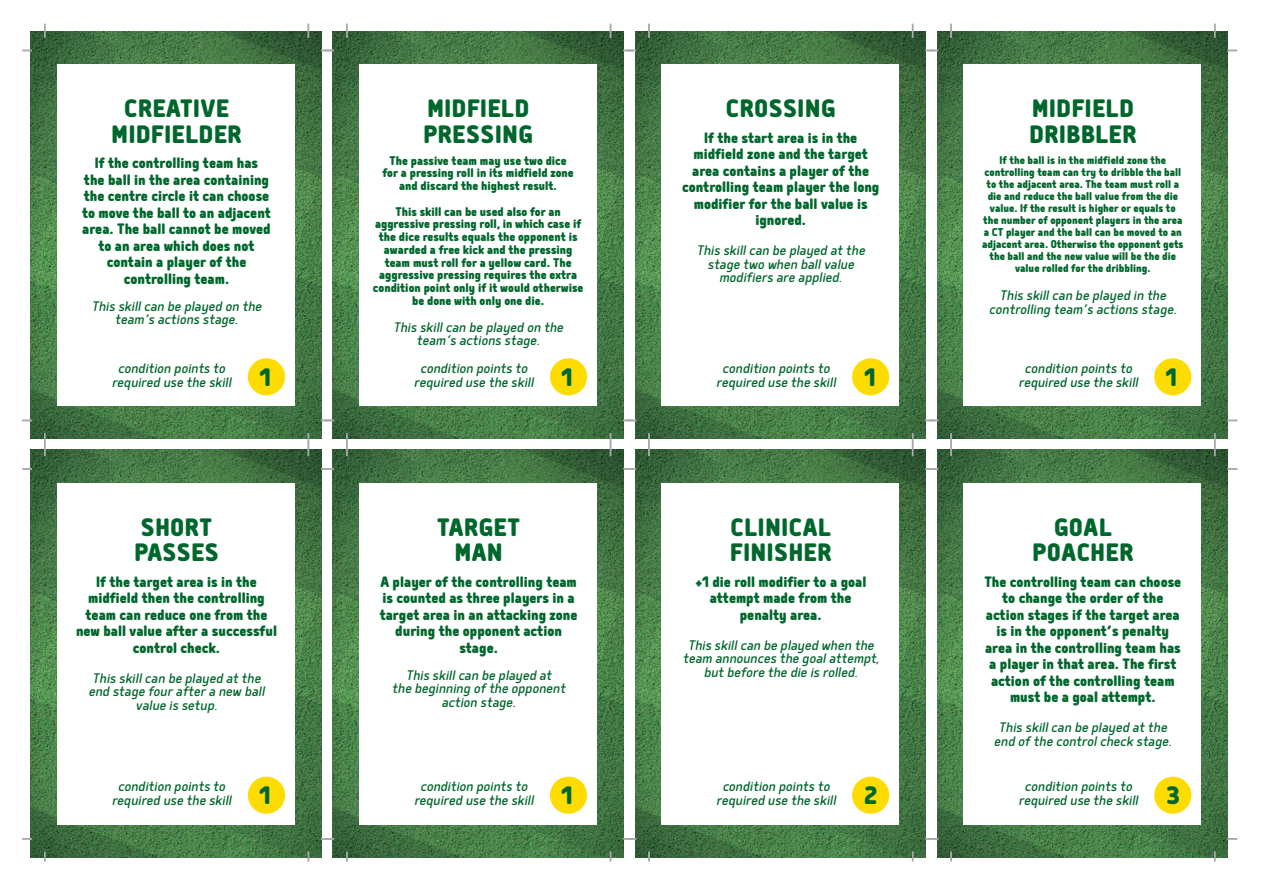
<style>
.page{position:relative;width:1263px;height:893px;background:#fff}
.page>*{position:absolute;margin:0;border:0;box-sizing:border-box;transform-origin:0 0}
.t1{font:900 30px/25.5px "Delm";letter-spacing:.025em;color:#00672c}
.t2{font:900 18px/16.5px "Delm";color:#00672c;text-align:center}
.t3{font:16.5px/13.5px "Delm Book Oblicua";color:#00672c;text-align:center}
.t4{font:900 15px/12.8px "Delm";color:#00672c;text-align:center}
.t5{font:900 13.5px/12px "Delm";color:#00672c;text-align:center}
</style>
<div class="page">
<img style="left:31px;top:31px;width:290px;height:408px">
<div style="left:57px;top:64px;width:238px;height:342px;background:#fff"></div>
<svg style="left:44px;top:24px;width:2px;height:14px"></svg>
<svg style="left:308px;top:24px;width:1px;height:14px"></svg>
<div style="left:248px;top:358px;width:37px;height:37px;background:#ffdc01;border-radius:50%"></div>
<img style="left:333px;top:31px;width:290px;height:408px">
<div style="left:359px;top:64px;width:238px;height:342px;background:#fff"></div>
<svg style="left:321px;top:50px;width:13px;height:1px"></svg>
<svg style="left:321px;top:420px;width:13px;height:1px"></svg>
<svg style="left:346px;top:24px;width:2px;height:14px"></svg>
<svg style="left:610px;top:24px;width:1px;height:14px"></svg>
<div style="left:550px;top:358px;width:37px;height:37px;background:#ffdc01;border-radius:50%"></div>
<img style="left:635px;top:31px;width:290px;height:408px">
<div style="left:661px;top:64px;width:238px;height:342px;background:#fff"></div>
<svg style="left:623px;top:50px;width:13px;height:1px"></svg>
<svg style="left:623px;top:420px;width:13px;height:1px"></svg>
<svg style="left:648px;top:24px;width:2px;height:14px"></svg>
<svg style="left:912px;top:24px;width:1px;height:14px"></svg>
<div style="left:852px;top:358px;width:37px;height:37px;background:#ffdc01;border-radius:50%"></div>
<img style="left:937px;top:31px;width:290px;height:408px">
<div style="left:964px;top:64px;width:237px;height:342px;background:#fff"></div>
<svg style="left:925px;top:50px;width:13px;height:1px"></svg>
<svg style="left:925px;top:420px;width:13px;height:1px"></svg>
<svg style="left:950px;top:24px;width:2px;height:14px"></svg>
<svg style="left:1214px;top:24px;width:1px;height:14px"></svg>
<div style="left:1154px;top:358px;width:37px;height:37px;background:#ffdc01;border-radius:50%"></div>
<img style="left:31px;top:450px;width:290px;height:407px">
<div style="left:57px;top:483px;width:238px;height:342px;background:#fff"></div>
<svg style="left:22px;top:468px;width:10px;height:2px"></svg>
<svg style="left:22px;top:838px;width:10px;height:2px"></svg>
<svg style="left:44px;top:433px;width:2px;height:23px"></svg>
<svg style="left:308px;top:433px;width:1px;height:23px"></svg>
<svg style="left:44px;top:852px;width:2px;height:9px"></svg>
<div style="left:248px;top:777px;width:37px;height:37px;background:#ffdc01;border-radius:50%"></div>
<img style="left:333px;top:450px;width:290px;height:407px">
<div style="left:359px;top:483px;width:238px;height:342px;background:#fff"></div>
<svg style="left:321px;top:468px;width:13px;height:2px"></svg>
<svg style="left:321px;top:838px;width:13px;height:2px"></svg>
<svg style="left:346px;top:433px;width:2px;height:23px"></svg>
<svg style="left:610px;top:433px;width:1px;height:23px"></svg>
<svg style="left:346px;top:852px;width:2px;height:9px"></svg>
<div style="left:550px;top:777px;width:37px;height:37px;background:#ffdc01;border-radius:50%"></div>
<img style="left:635px;top:450px;width:290px;height:407px">
<div style="left:661px;top:483px;width:238px;height:342px;background:#fff"></div>
<svg style="left:623px;top:468px;width:13px;height:2px"></svg>
<svg style="left:623px;top:838px;width:13px;height:2px"></svg>
<svg style="left:648px;top:433px;width:2px;height:23px"></svg>
<svg style="left:912px;top:433px;width:1px;height:23px"></svg>
<svg style="left:648px;top:852px;width:2px;height:9px"></svg>
<div style="left:852px;top:777px;width:37px;height:37px;background:#ffdc01;border-radius:50%"></div>
<img style="left:937px;top:450px;width:290px;height:407px">
<div style="left:964px;top:483px;width:237px;height:342px;background:#fff"></div>
<svg style="left:925px;top:468px;width:13px;height:2px"></svg>
<svg style="left:925px;top:838px;width:13px;height:2px"></svg>
<svg style="left:950px;top:433px;width:2px;height:23px"></svg>
<svg style="left:1214px;top:433px;width:1px;height:23px"></svg>
<svg style="left:1227px;top:468px;width:10px;height:2px"></svg>
<svg style="left:1227px;top:838px;width:10px;height:2px"></svg>
<svg style="left:950px;top:852px;width:2px;height:9px"></svg>
<div style="left:1154px;top:777px;width:37px;height:37px;background:#ffdc01;border-radius:50%"></div>
<h1 class="t1" style="left:112px;top:95px;width:131px;text-align:center">CREATIVE<br>MIDFIELDER</h1>
<p class="t2" style="left:82px;top:154px;width:190px">If the controlling team has<br>the ball in the area containing the centre circle it can choose to move the ball to an adjacent area. The ball cannot be moved to an area which does not contain a player of the controlling team.</p>
<p class="t3" style="left:91px;top:298px;width:172px">This skill can be played on the team’s actions stage.</p>
<h1 class="t1" style="left:423px;top:95px;width:111px">MIDFIELD<br>PRESSING</h1>
<p class="t4" style="left:383px;top:153px;width:193px">The passive team may use two dice for a pressing roll in its midfield zone and discard the highest result.</p>
<p class="t4" style="left:373px;top:204px;width:212px">This skill can be used also for an aggressive pressing roll, in which case if the dice results equals the opponent is awarded a free kick and the pressing team must roll for a yellow card. The aggressive pressing requires the extra condition point only if it would otherwise be done with only one die.</p>
<p class="t3" style="left:393px;top:319px;width:172px">This skill can be played on the team’s actions stage.</p>
<h1 class="t1" style="left:726px;top:95px;width:111px">CROSSING</h1>
<p class="t2" style="left:682px;top:129px;width:199px">If the start area is in the midfield zone and the target area contains a player of the controlling team player the long modifier for the ball value is ignored.</p>
<p class="t3" style="left:696px;top:243px;width:170px">This skill can be played at the stage two when ball value modifiers are applied.</p>
<h1 class="t1" style="left:1029px;top:95px;width:108px">MIDFIELD<br>DRIBBLER</h1>
<p class="t5" style="left:982px;top:153px;width:203px">If the ball is in the midfield zone the controlling team can try to dribble the ball to the adjacent area. The team must roll a die and reduce the ball value from the die value. If the result is higher or equals to the number of opponent players in the area a CT player and the ball can be moved to an adjacent area. Otherwise the opponent gets the ball and the new value will be the die value rolled for the dribbling.</p>
<p class="t3" style="left:989px;top:288px;width:189px">This skill can be played in the controlling team’s actions stage.</p>
<p class="t3" style="left:112px;top:361px;width:121px">condition points to required use the skill</p>
<p class="t3" style="left:414px;top:361px;width:121px">condition points to required use the skill</p>
<p class="t3" style="left:716px;top:361px;width:121px">condition points to required use the skill</p>
<p class="t3" style="left:1018px;top:361px;width:121px">condition points to required use the skill</p>
<h1 class="t1" style="left:260px;top:363px;width:12px">1</h1>
<h1 class="t1" style="left:865px;top:363px;width:12px">1</h1>
<h1 class="t1" style="left:562px;top:363px;width:12px">1</h1>
<h1 class="t1" style="left:1166px;top:363px;width:12px">1</h1>
<h1 class="t1" style="left:134px;top:513px;width:86px">SHORT<br>PASSES</h1>
<p class="t2" style="left:76px;top:573px;width:203px">If the target area is in the midfield then the controlling team can reduce one from the new ball value after a successful control check.</p>
<p class="t3" style="left:88px;top:670px;width:178px">This skill can be played at the end stage four after a new ball value is setup.</p>
<h1 class="t1" style="left:437px;top:513px;width:84px;text-align:center">TARGET<br>MAN</h1>
<p class="t2" style="left:380px;top:573px;width:199px">A player of the controlling team is counted as three players in a target area in an attacking zone during the opponent action stage.</p>
<p class="t3" style="left:392px;top:667px;width:175px">This skill can be played at<br>the beginning of the opponent action stage.</p>
<h1 class="t1" style="left:730px;top:513px;width:103px">CLINICAL<br>FINISHER</h1>
<p class="t2" style="left:695px;top:573px;width:173px">+1 die roll modifier to a goal attempt made from the penalty area.</p>
<p class="t3" style="left:683px;top:637px;width:198px">This skill can be played when the team announces the goal attempt, but before the die is rolled.</p>
<h1 class="t1" style="left:1032px;top:513px;width:102px;text-align:center">GOAL<br>POACHER</h1>
<p class="t2" style="left:984px;top:573px;width:198px">The controlling team can choose to change the order of the action stages if the target area is in the opponent’s penalty area in the controlling team has a player in that area. The first action of the controlling team must be a goal attempt.</p>
<p class="t3" style="left:994px;top:720px;width:179px;text-align:left">This skill can be played at the end of the control check stage.</p>
<h1 class="t1" style="left:1167px;top:782px;width:15px">3</h1>
<p class="t3" style="left:112px;top:779px;width:121px">condition points to required use the skill</p>
<p class="t3" style="left:414px;top:779px;width:121px">condition points to required use the skill</p>
<p class="t3" style="left:716px;top:779px;width:121px">condition points to required use the skill</p>
<p class="t3" style="left:1018px;top:779px;width:121px">condition points to required use the skill</p>
<h1 class="t1" style="left:864px;top:782px;width:15px">2</h1>
<h1 class="t1" style="left:260px;top:782px;width:12px">1</h1>
<h1 class="t1" style="left:562px;top:782px;width:12px">1</h1>
</div>
